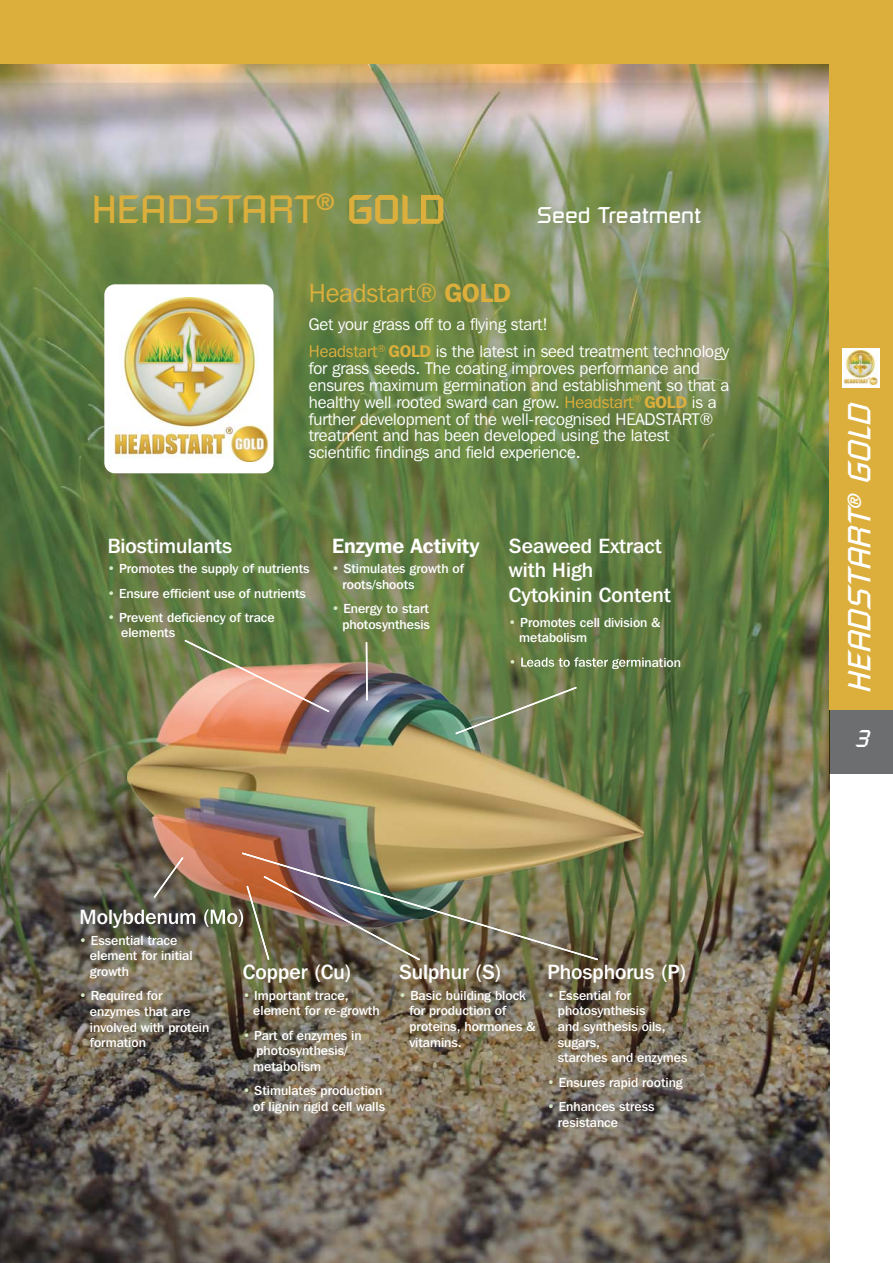
<style>
.page{position:relative;width:893px;height:1263px;background:#fff}
.page>*{position:absolute;margin:0;border:0;box-sizing:border-box;transform-origin:0 0}
.t1{font:39px "Russell Square";color:#dcaf3c}
.t2{font:italic 31.5px "Russell Square";color:#fff}
.t3{font:26.1px "Franklin Gothic IT Cby BT";letter-spacing:-.005em;color:#dcaf3c}
.t4{font:italic 24px "Russell Square";color:#fff}
.t5{font:22.5px "Russell Square";color:#fff}
.t6{font:500 20.55px/24.6px "Franklin Gothic IT Cby BT";color:#fff}
.t7{font:600 20.55px "Franklin Gothic IT Cby BT";color:#fff}
.t8{font:16.8px/16.8px "Franklin Gothic IT Cby BT";letter-spacing:-.005em;color:#fff}
.t9{font:500 13.05px/15.8px "Franklin Gothic IT Cby BT";color:#fff}
.s1{font-weight:600}
.s2{color:#dcaf3c}
.s3{font-weight:600;color:#dcaf3c}
.s4{color:#d7eac5}
</style>
<div class="page">
<img style="left:0;top:64px;width:829px;height:1199px">
<img style="left:0;top:83px;width:767px;height:1180px">
<img style="left:127px;top:647px;width:517px;height:292px">
<img style="left:127px;top:909px;width:113px;height:19px">
<img style="left:127px;top:936px;width:50px;height:3px">
<svg style="left:510px;top:660px;width:4px;height:4px"></svg>
<img style="left:521px;top:657px;width:87px;height:10px">
<svg style="left:183px;top:638px;width:148px;height:76px"></svg>
<svg style="left:365px;top:641px;width:3px;height:61px"></svg>
<svg style="left:454px;top:686px;width:124px;height:50px"></svg>
<svg style="left:152px;top:855px;width:33px;height:45px"></svg>
<img style="left:240px;top:851px;width:359px;height:111px">
<div style="left:104px;top:284px;width:169px;height:189px;background:#fff;border-radius:11px"></div>
<img style="left:113px;top:297px;width:156px;height:165px">
<div style="left:829px;top:0;width:63px;height:710px;background:#dcaf3c"></div>
<div style="left:829px;top:710px;width:63px;height:64px;background:#6d6e70"></div>
<img style="left:829px;top:710px;width:1px;height:64px">
<div style="left:842px;top:348px;width:37px;height:40px;background:#fff"></div>
<img style="left:843px;top:350px;width:34px;height:35px">
<div style="left:0;top:0;width:892px;height:64px;background:#dcaf3c"></div>
<h1 class="t1" style="left:92px;top:195px;width:355px">HEADSTART<sup>®</sup> GOLD</h1>
<h3 class="t5" style="left:536px;top:207px;width:166px">Seed Treatment</h3>
<h3 class="t3" style="left:309px;top:284px;width:203px">Headstart® <span class="s1">GOLD</span></h3>
<p class="t8" style="left:309px;top:312px;width:422px;line-height:27.5px">Get your grass off to a flying start!<br><span class="s2">Headstart</span><sup>®</sup> <span class="s3">GOLD</span> is the latest in seed treatment technology</p>
<p class="t8" style="left:309px;top:361px;width:422px">for grass seeds. The coating improves performance and ensures maximum germination and establishment so that a healthy well rooted sward can grow. <span class="s2">Headstart</span><sup>®</sup> <span class="s3">GOLD</span> is a further development of the well-recognised HEADSTART® treatment and has been developed using the latest scientific findings and field experience.</p>
<h3 class="t6" style="left:108px;top:535px;width:126px">Biostimulants</h3>
<p class="t9" style="left:107px;top:562px;width:203px"><span class="s4">•</span> Promotes the supply of nutrients</p>
<p class="t9" style="left:107px;top:586px;width:200px"><span class="s4">•</span> Ensure efficient use of nutrients</p>
<p class="t9" style="left:121px;top:611px;width:155px;text-indent:-14px"><span class="s4">•</span> Prevent deficiency of trace elements</p>
<h3 class="t7" style="left:332px;top:538px;width:149px">Enzyme Activity</h3>
<p class="t9" style="left:342px;top:562px;width:123px;text-indent:-11px"><span class="s4">•</span> Stimulates growth of roots/shoots</p>
<p class="t9" style="left:332px;top:602px;width:100px;text-align:right"><span class="s4">•</span> Energy to start photosynthesis</p>
<h3 class="t6" style="left:509px;top:535px;width:163px">Seaweed Extract with High<br>Cytokinin Content</h3>
<p class="t9" style="left:519px;top:616px;width:142px;text-indent:-11px"><span class="s4">•</span> Promotes cell division &amp; metabolism</p>
<p class="t9" style="left:90px;top:934px;width:104px;text-indent:-11px"><span class="s4">•</span> Essential trace element for initial growth</p>
<p class="t9" style="left:90px;top:989px;width:121px;text-indent:-11px"><span class="s4">•</span> Required for enzymes that are involved with protein formation</p>
<h3 class="t6" style="left:243px;top:961px;width:110px">Copper (Cu)</h3>
<p class="t9" style="left:253px;top:989px;width:128px;text-indent:-11px"><span class="s4">•</span> Important trace, element for re-growth</p>
<p class="t9" style="left:253px;top:1028px;width:110px;text-indent:-11px"><span class="s4">•</span> Part of enzymes in photosynthesis/ metabolism</p>
<p class="t9" style="left:243px;top:1084px;width:144px;text-align:right"><span class="s4">•</span> Stimulates production of lignin rigid cell walls</p>
<h3 class="t6" style="left:399px;top:961px;width:104px">Sulphur (S)</h3>
<p class="t9" style="left:409px;top:989px;width:127px;text-indent:-11px"><span class="s4">•</span> Basic building block for production of proteins, hormones &amp; vitamins.</p>
<h3 class="t6" style="left:547px;top:961px;width:141px">Phosphorus (P)</h3>
<p class="t9" style="left:558px;top:989px;width:131px;text-indent:-11px"><span class="s4">•</span> Essential for photosynthesis<br>and synthesis oils, sugars,<br>starches and enzymes</p>
<p class="t9" style="left:547px;top:1075px;width:137px"><span class="s4">•</span> Ensures rapid rooting</p>
<p class="t9" style="left:558px;top:1100px;width:98px;text-indent:-11px"><span class="s4">•</span> Enhances stress resistance</p>
<h2 class="t2" style="left:847px;top:694px;width:296px;rotate:-90deg">H EADSTART<sup>®</sup> GOLD</h2>
<h3 class="t4" style="left:854px;top:730px;width:20px">3</h3>
</div>
